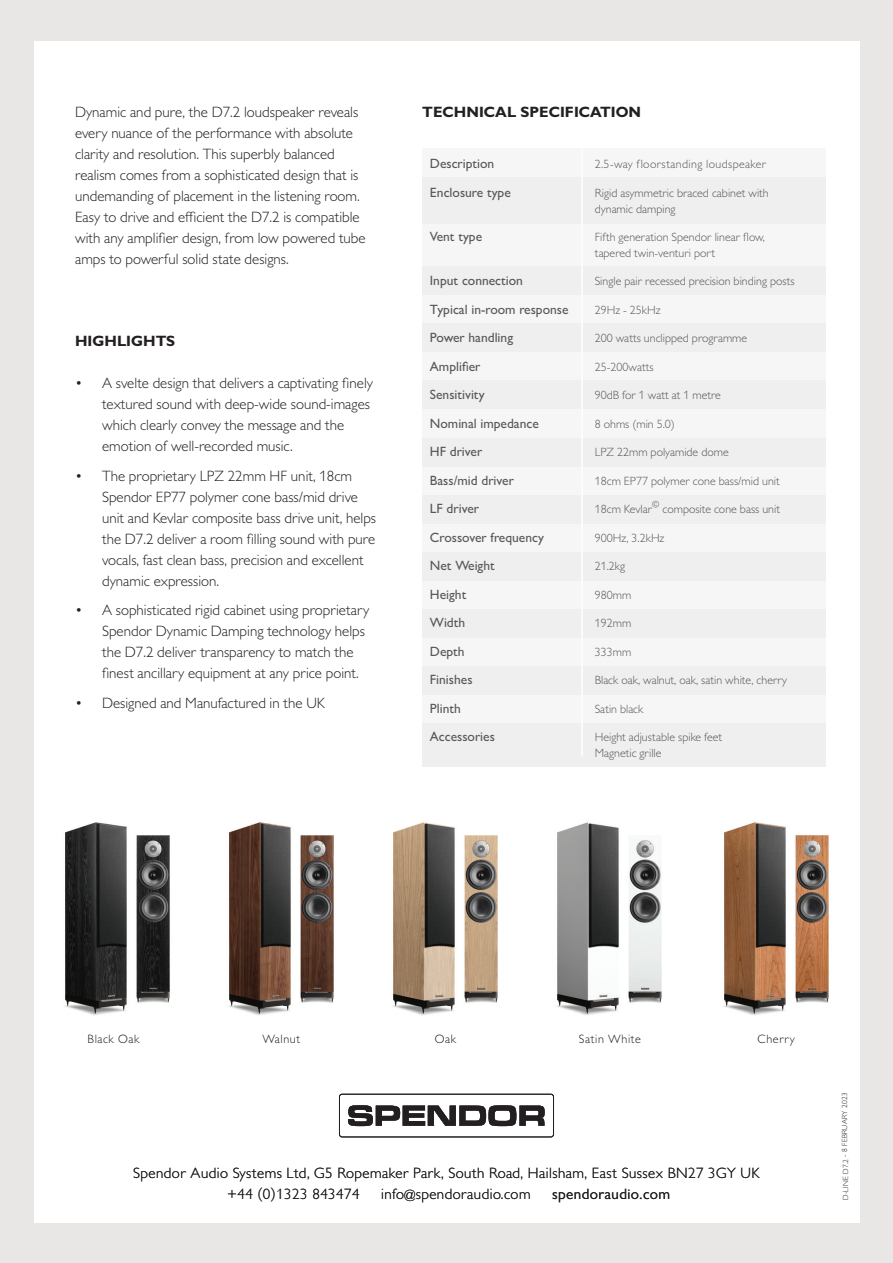
<style>
.page{position:relative;width:893px;height:1263px;background:#e8e7e6}
.page>*{position:absolute;margin:0;border:0;box-sizing:border-box;transform-origin:0 0}
.t1{font:300 15px/21px "Gill Sans MT Pro";color:#231f20}
.t2{font:300 15px "Gill Sans MT Pro";letter-spacing:.03em;color:#231f20}
.t3{font:700 15px "Gill Sans MT Pro";color:#231f20}
.t4{font:15px "Gill Sans MT Pro";letter-spacing:.03em;color:#231f20}
.t5{font:500 13.5px "Gill Sans MT Pro";color:#57585a}
.t6{font:300 12.15px "Gill Sans MT Pro";letter-spacing:.05em;color:#231f20}
.t7{font:300 12px/15.8px "Gill Sans MT Pro";color:#57585a}
.t8{font:300 12px "Gill Sans MT Pro";letter-spacing:.03em;color:#57585a}
.t9{font:300 9px "Gill Sans MT Pro";color:#57585a}
.t10{font:300 7.5px "Gill Sans MT Pro";letter-spacing:.03em;color:#231f20}
.s1{font-size:13.5px}
</style>
<div class="page">
<div style="left:34px;top:41px;width:825px;height:1181px;background:#fff"></div>
<div style="left:422px;top:148px;width:404px;height:29px;background:#f6f6f6"></div>
<div style="left:422px;top:223px;width:404px;height:44px;background:#f6f6f6"></div>
<div style="left:422px;top:352px;width:404px;height:29px;background:#f6f6f6"></div>
<div style="left:422px;top:466px;width:404px;height:29px;background:#f6f6f6"></div>
<div style="left:422px;top:580px;width:404px;height:29px;background:#f6f6f6"></div>
<div style="left:422px;top:637px;width:404px;height:29px;background:#f6f6f6"></div>
<div style="left:422px;top:695px;width:404px;height:28px;background:#f6f6f6"></div>
<div style="left:422px;top:295px;width:404px;height:29px;background:#f6f6f6"></div>
<div style="left:422px;top:409px;width:404px;height:29px;background:#f6f6f6"></div>
<div style="left:422px;top:523px;width:404px;height:29px;background:#f6f6f6"></div>
<div style="left:422px;top:177px;width:404px;height:46px;background:#eeefee"></div>
<div style="left:422px;top:324px;width:404px;height:28px;background:#eeefee"></div>
<div style="left:422px;top:438px;width:404px;height:28px;background:#eeefee"></div>
<div style="left:422px;top:552px;width:404px;height:28px;background:#eeefee"></div>
<div style="left:422px;top:267px;width:404px;height:28px;background:#eeefee"></div>
<div style="left:422px;top:381px;width:404px;height:28px;background:#eeefee"></div>
<div style="left:422px;top:495px;width:404px;height:28px;background:#eeefee"></div>
<div style="left:422px;top:609px;width:404px;height:28px;background:#eeefee"></div>
<div style="left:422px;top:666px;width:404px;height:29px;background:#eeefee"></div>
<div style="left:422px;top:723px;width:404px;height:43px;background:#eeefee"></div>
<hr style="left:581px;top:148px;width:2px;height:608px;background:#fff">
<div style="left:339px;top:1094px;width:215px;height:43px;border:1px solid #231f20;border-radius:3px"></div>
<svg style="left:348px;top:1105px;width:197px;height:21px"></svg>
<img style="left:64px;top:822px;width:106px;height:193px">
<img style="left:228px;top:822px;width:106px;height:193px">
<img style="left:392px;top:822px;width:106px;height:193px">
<img style="left:556px;top:822px;width:106px;height:193px">
<img style="left:723px;top:822px;width:106px;height:193px">
<p class="t1" style="left:75px;top:101px;width:292px">Dynamic and pure, the D7.2 loudspeaker reveals every nuance of the performance with absolute clarity and resolution. This superbly balanced realism comes from a sophisticated design that is undemanding of placement in the listening room.<br>Easy to drive and efficient the D7.2 is compatible with any amplifier design, from low powered tube amps to powerful solid state designs.</p>
<p class="t3" style="left:75px;top:332px;width:102px">HIGHLIGHTS</p>
<p class="t1" style="left:102px;top:372px;width:272px;text-indent:-27px">• A svelte design that delivers a captivating finely textured sound with deep-wide sound-images which clearly convey the message and the emotion of well-recorded music.</p>
<p class="t1" style="left:102px;top:465px;width:276px;text-indent:-27px">• The proprietary LPZ 22mm HF unit, 18cm Spendor EP77 polymer cone bass/mid drive unit and Kevlar composite bass drive unit, helps the D7.2 deliver a room filling sound with pure vocals, fast clean bass, precision and excellent dynamic expression.</p>
<p class="t1" style="left:102px;top:599px;width:269px;text-indent:-27px">• A sophisticated rigid cabinet using proprietary Spendor Dynamic Damping technology helps the D7.2 deliver transparency to match the finest ancillary equipment at any price point.</p>
<p class="t1" style="left:75px;top:692px;width:252px">• Designed and Manufactured in the UK</p>
<p class="t3" style="left:422px;top:102px;width:220px">TECHNICAL SPECIFICATION</p>
<p class="t5" style="left:430px;top:156px;width:66px">Description</p>
<p class="t8" style="left:595px;top:157px;width:173px">2.5-way floorstanding loudspeaker</p>
<p class="t5" style="left:430px;top:184px;width:82px">Enclosure type</p>
<p class="t7" style="left:595px;top:185px;width:176px">Rigid asymmetric braced cabinet with dynamic damping</p>
<p class="t5" style="left:430px;top:228px;width:54px">Vent type</p>
<p class="t7" style="left:595px;top:229px;width:172px">Fifth generation Spendor linear flow, tapered twin-venturi port</p>
<p class="t5" style="left:430px;top:273px;width:95px">Input connection</p>
<p class="t7" style="left:595px;top:273px;width:201px">Single pair recessed precision binding posts</p>
<p class="t5" style="left:430px;top:301px;width:140px">Typical in-room response</p>
<p class="t7" style="left:595px;top:302px;width:67px">29Hz - 25kHz</p>
<p class="t5" style="left:430px;top:330px;width:85px">Power handling</p>
<p class="t7" style="left:595px;top:330px;width:154px">200 watts unclipped programme</p>
<p class="t5" style="left:430px;top:358px;width:52px">Amplifier</p>
<p class="t7" style="left:595px;top:359px;width:60px">25-200watts</p>
<p class="t5" style="left:430px;top:387px;width:56px">Sensitivity</p>
<p class="t7" style="left:595px;top:387px;width:128px">90dB for 1 watt at 1 metre</p>
<p class="t5" style="left:430px;top:415px;width:110px">Nominal impedance</p>
<p class="t7" style="left:595px;top:416px;width:82px">8 ohms (min 5.0)</p>
<p class="t5" style="left:430px;top:444px;width:54px">HF driver</p>
<p class="t7" style="left:595px;top:444px;width:135px">LPZ 22mm polyamide dome</p>
<p class="t5" style="left:430px;top:472px;width:85px">Bass/mid driver</p>
<p class="t7" style="left:595px;top:473px;width:187px">18cm EP77 polymer cone bass/mid unit</p>
<p class="t5" style="left:430px;top:501px;width:51px">LF driver</p>
<p class="t7" style="left:595px;top:501px;width:59px">18cm Kevlar</p>
<p class="t9" style="left:652px;top:499px;width:9px">©</p>
<p class="t7" style="left:662px;top:501px;width:119px">composite cone bass unit</p>
<p class="t5" style="left:430px;top:529px;width:115px">Crossover frequency</p>
<p class="t7" style="left:595px;top:530px;width:71px">900Hz, 3.2kHz</p>
<p class="t5" style="left:430px;top:558px;width:66px">Net Weight</p>
<p class="t7" style="left:595px;top:558px;width:32px">21.2kg</p>
<p class="t5" style="left:430px;top:586px;width:38px">Height</p>
<p class="t7" style="left:595px;top:587px;width:38px">980mm</p>
<p class="t5" style="left:430px;top:615px;width:37px">Width</p>
<p class="t7" style="left:595px;top:615px;width:38px">192mm</p>
<p class="t5" style="left:430px;top:643px;width:36px">Depth</p>
<p class="t7" style="left:595px;top:644px;width:38px">333mm</p>
<p class="t5" style="left:430px;top:672px;width:44px">Finishes</p>
<p class="t7" style="left:595px;top:672px;width:194px">Black oak, walnut, oak, satin white, cherry</p>
<p class="t5" style="left:430px;top:700px;width:32px">Plinth</p>
<p class="t7" style="left:595px;top:701px;width:50px">Satin black</p>
<p class="t5" style="left:430px;top:729px;width:66px">Accessories</p>
<p class="t7" style="left:595px;top:729px;width:129px">Height adjustable spike feet<br>Magnetic grille</p>
<p class="t6" style="left:88px;top:1031px;width:54px">Black Oak</p>
<p class="t6" style="left:262px;top:1031px;width:39px">Walnut</p>
<p class="t6" style="left:435px;top:1031px;width:23px">Oak</p>
<p class="t6" style="left:579px;top:1031px;width:64px">Satin White</p>
<p class="t6" style="left:757px;top:1031px;width:39px">Cherry</p>
<p class="t2" style="left:133px;top:1164px;width:628px">Spendor Audio Systems Ltd, G5 Ropemaker Park, South Road, Hailsham, East Sussex BN27 3GY UK</p>
<p class="t2" style="left:227px;top:1185px;width:134px">+44 (0)1323 843474</p>
<p class="t2" style="left:381px;top:1185px;width:151px">info<span class="s1">@</span>spendoraudio.com</p>
<p class="t4" style="left:552px;top:1185px;width:120px">spendoraudio.com</p>
<p class="t10" style="left:840px;top:1200px;width:109px;rotate:-90deg">D-LINE D7.2 - 8 FEBRUARY 2023</p>
</div>
